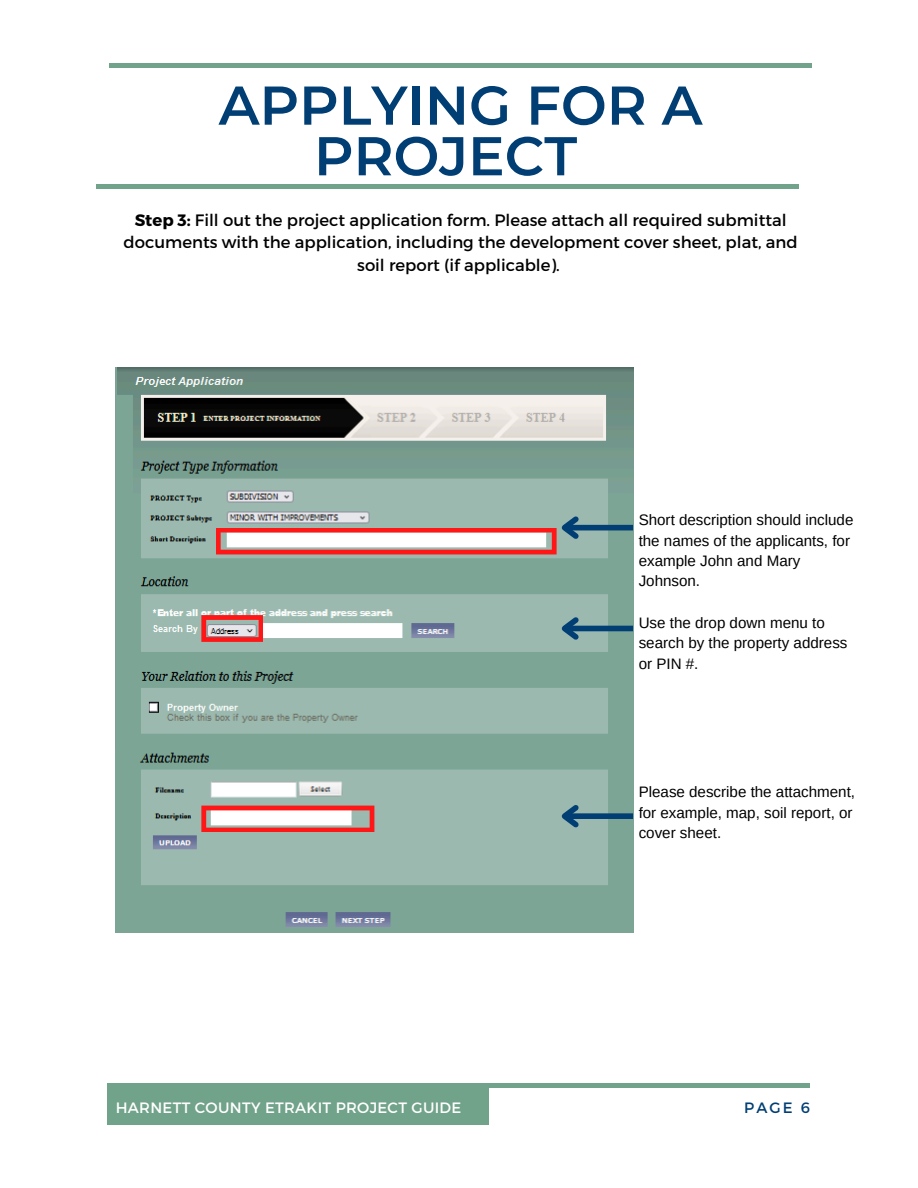
<style>
.page{position:relative;width:918px;height:1188px;background:#fff}
.page>*{position:absolute;margin:0;border:0;box-sizing:border-box;transform-origin:0 0}
.t1{font:600 54.6px/50.7px "Montserrat";color:#003e74;text-align:center}
.t2{font:16.5px/22.5px "Montserrat";color:#000;text-align:center}
.t3{font:15.15px/20.2px "Arimo";color:#000}
.t4{font:15px "Montserrat";letter-spacing:.02em;color:#fff}
.t5{font:15px "Montserrat";color:#003e74}
.s1{font-weight:700}
</style>
<div class="page">
<hr style="left:109px;top:64px;width:703px;height:3px;background:#71a28a">
<hr style="left:107px;top:1084px;width:703px;height:3px;background:#71a28a">
<div style="left:107px;top:1084px;width:382px;height:41px;background:#71a28a"></div>
<hr style="left:96px;top:185px;width:703px;height:3px;background:#71a28a">
<img style="left:116px;top:367px;width:517px;height:565px">
<div style="left:565px;top:525px;width:68px;height:5px;background:#003e74"></div>
<svg style="left:216px;top:511px;width:368px;height:43px"></svg>
<svg style="left:201px;top:615px;width:62px;height:27px"></svg>
<div style="left:565px;top:626px;width:68px;height:5px;background:#003e74"></div>
<svg style="left:555px;top:612px;width:29px;height:33px"></svg>
<svg style="left:201px;top:806px;width:173px;height:26px"></svg>
<div style="left:565px;top:813px;width:68px;height:6px;background:#003e74"></div>
<svg style="left:555px;top:800px;width:29px;height:32px"></svg>
<h1 class="t1" style="left:219px;top:80px;width:485px">APPLYING FOR A<br>PROJECT</h1>
<p class="t2" style="left:124px;top:208px;width:676px"><span class="s1">Step 3:</span> Fill out the project application form. Please attach all required submittal documents with the application, including the development cover sheet, plat, and soil report (if applicable).</p>
<p class="t3" style="left:639px;top:510px;width:216px">Short description should include the names of the applicants, for example John and Mary<br>Johnson.</p>
<p class="t3" style="left:639px;top:613px;width:210px">Use the drop down menu to search by the property address or PIN #.</p>
<p class="t3" style="left:639px;top:782px;width:218px">Please describe the attachment, for example, map, soil report, or cover sheet.</p>
<p class="t4" style="left:116px;top:1098px;width:347px">HARNETT COUNTY ETRAKIT PROJECT GUIDE</p>
<p class="t5" style="left:744px;top:1098px;width:67px">PAGE 6</p>
</div>
